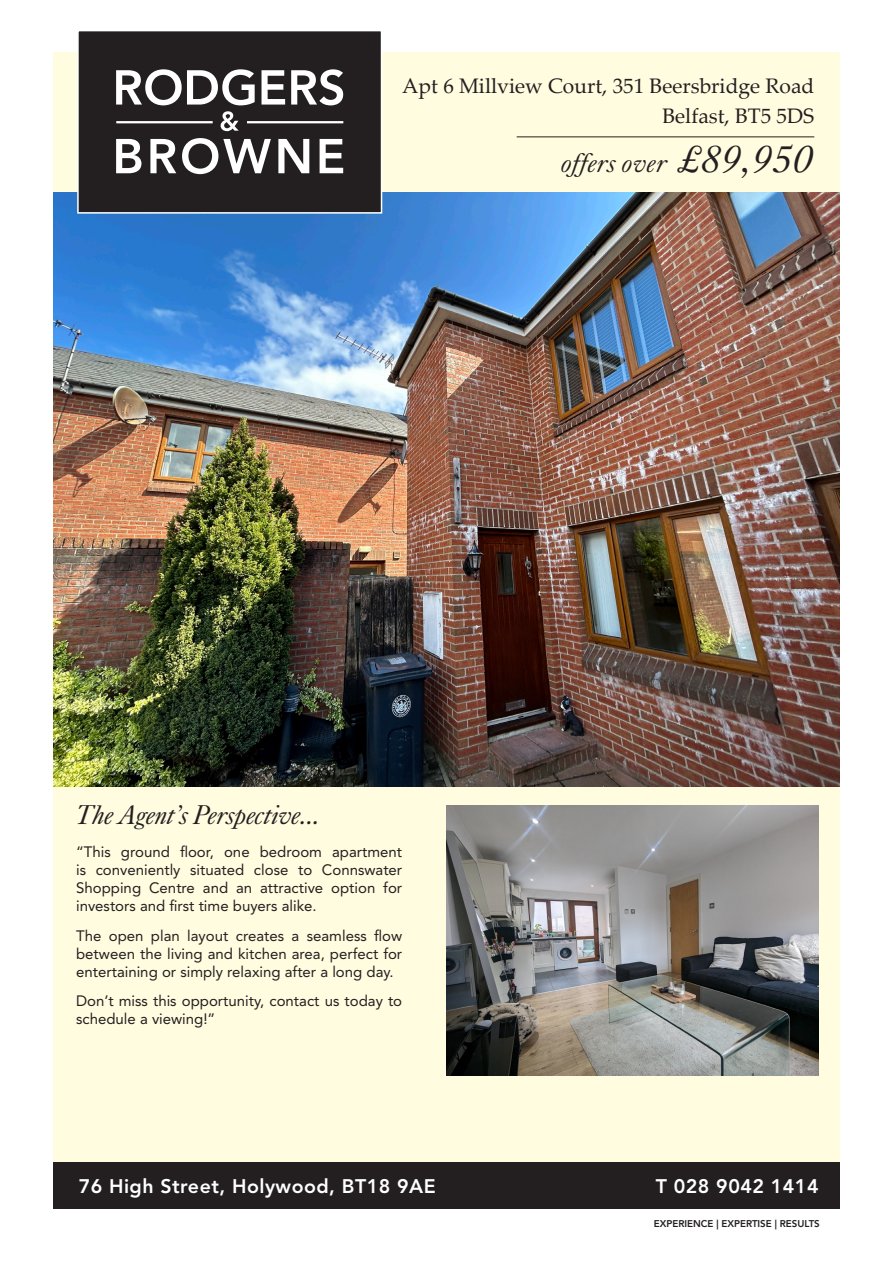
<style>
.page{position:relative;width:893px;height:1263px;background:#fff}
.page>*{position:absolute;margin:0;border:0;box-sizing:border-box;transform-origin:0 0}
.Main_Title{font:italic 27px "Kings Caslon Display Typo";color:#231f20}
.Main_Title-2{font:italic 27px "Kings Caslon Display Typo";letter-spacing:.025em;color:#231f20}
.t1{font:21px "Palatino Linotype";color:#231f20}
.t2{font:800 19.5px "Avenir LT Std";letter-spacing:.025em;color:#fff}
.t3{font:15px/18px "Avenir LT Std";color:#231f20;text-align:justify}
.Facts_Table_Text{font:800 9.75px "Avenir LT Std";color:#231f20}
.s1{font-size:39px}
</style>
<div class="page">
<div style="left:53px;top:53px;width:787px;height:1156px;background:#fffce0"></div>
<img style="left:53px;top:193px;width:787px;height:594px">
<div style="left:53px;top:1162px;width:787px;height:47px;background:#231f20"></div>
<div style="left:76px;top:31px;width:307px;height:183px;background:#231f20"></div>
<svg style="left:116px;top:69px;width:227px;height:105px;background:#686666"></svg>
<hr style="left:116px;top:121px;width:97px;height:2px;background:#fff">
<hr style="left:247px;top:121px;width:96px;height:2px;background:#fff">
<hr style="left:517px;top:136px;width:297px;height:1px;background:#231f20">
<img style="left:446px;top:805px;width:373px;height:270px">
<p class="t1" style="left:402px;top:71px;width:414px">Apt 6 Millview Court, 351 Beersbridge Road</p>
<p class="t1" style="left:662px;top:101px;width:153px">Belfast, BT5 5DS</p>
<p class="Main_Title-2" style="left:562px;top:147px;width:254px">offers over <span class="s1">£89,950</span></p>
<p class="Main_Title" style="left:76px;top:799px;width:246px">The Agent’s Perspective...</p>
<p class="t3" style="left:76px;top:843px;width:328px">“This ground floor, one bedroom apartment is conveniently situated close to Connswater Shopping Centre and an attractive option for investors and first time buyers alike.</p>
<p class="t3" style="left:76px;top:926px;width:328px">The open plan layout creates a seamless flow between the living and kitchen area, perfect for entertaining or simply relaxing after a long day.</p>
<p class="t3" style="left:76px;top:992px;width:328px">Don’t miss this opportunity, contact us today to schedule a viewing!”</p>
<p class="t2" style="left:79px;top:1175px;width:359px">76 High Street, Holywood, BT18 9AE</p>
<p class="t2" style="left:656px;top:1175px;width:164px">T 028 9042 1414</p>
<p class="Facts_Table_Text" style="left:654px;top:1218px;width:168px">EXPERIENCE | EXPERTISE | RESULTS</p>
</div>
